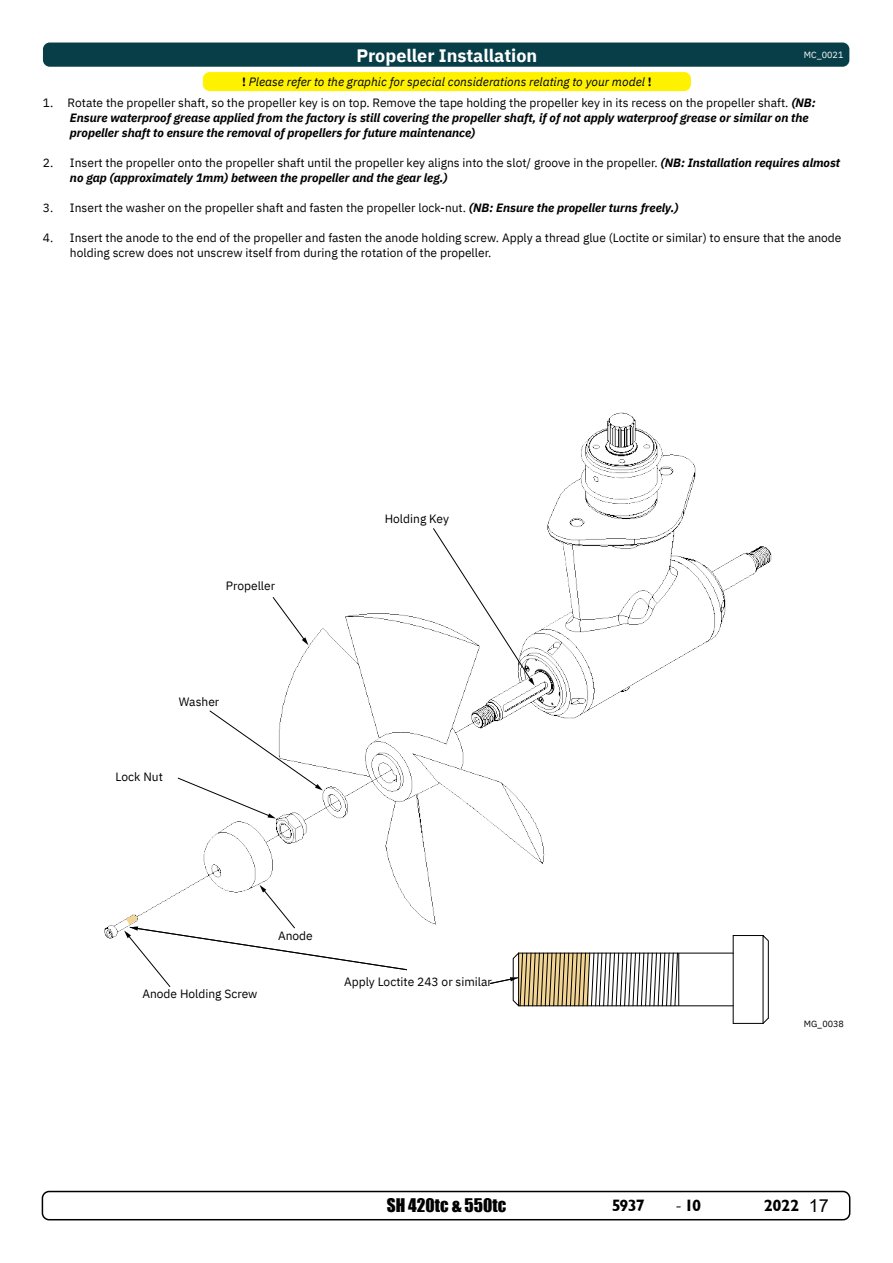
<style>
.page{position:relative;width:893px;height:1263px;background:#fff}
.page>*{position:absolute;margin:0;border:0;box-sizing:border-box;transform-origin:0 0}
.t1{font:700 18px "IBM Plex Sans";color:#fff}
.t2{font:17.25px "Impact";color:#000}
.t3{font:16.5px "Garrison Sans BOLD";letter-spacing:-.055em;color:#000}
.t4{font:12px/15px "IBM Plex Sans";color:#000}
.t5{font:italic 700 12px/15px "IBM Plex Sans";color:#000}
.t6{font:italic 12px "IBM Plex Sans";color:#000}
.t7{font:9px "IBM Plex Sans";color:#fff}
.t8{font:9px "IBM Plex Sans";color:#000}
.s1{font-weight:400;font-style:normal}
.s2{font-weight:700;font-style:italic}
.s3{font-weight:700;font-style:normal}
.s4{font-family:"Minion Pro";font-size:18px}
.s5{font-family:"Arial";font-size:18px}
</style>
<div class="page">
<div style="left:42px;top:1191px;width:808px;height:29px;border:2px solid #000;border-radius:7px"></div>
<div style="left:43px;top:43px;width:806px;height:24px;background:#083e48;border-radius:7px"></div>
<div style="left:203px;top:72px;width:488px;height:19px;background:#fff200;border-radius:7px"></div>
<img style="left:104px;top:412px;width:668px;height:612px">
<svg style="left:432px;top:528px;width:103px;height:158px"></svg>
<svg style="left:272px;top:596px;width:36px;height:49px"></svg>
<svg style="left:177px;top:710px;width:146px;height:108px"></svg>
<hr style="left:733px;top:935px;width:30px;height:1px;background:#000">
<hr style="left:733px;top:1023px;width:30px;height:1px;background:#000">
<hr style="left:519px;top:953px;width:214px;height:1px;background:#000">
<hr style="left:519px;top:1005px;width:214px;height:1px;background:#000">
<svg style="left:762px;top:934px;width:7px;height:90px"></svg>
<hr style="left:733px;top:935px;width:1px;height:88px;background:#000">
<svg style="left:489px;top:952px;width:189px;height:56px"></svg>
<hr style="left:678px;top:953px;width:1px;height:53px;background:#000">
<svg style="left:124px;top:885px;width:284px;height:102px"></svg>
<p class="t1" style="left:356px;top:41px;width:182px">Propeller Installation</p>
<p class="t5" style="left:70px;top:95px;width:747px;text-indent:-27px"><span class="s1">1. Rotate the propeller shaft, so the propeller key is on top. Remove the tape holding the propeller key in its recess on the propeller shaft.</span> (NB:<br>Ensure waterproof grease applied from the factory is still covering the propeller shaft, if of not apply waterproof grease or similar on the propeller shaft to ensure the removal of propellers for future maintenance)</p>
<p class="t4" style="left:70px;top:155px;width:772px;text-indent:-27px">2. Insert the propeller onto the propeller shaft until the propeller key aligns into the slot/ groove in the propeller. <span class="s2">(NB: Installation requires almost no gap (approximately 1mm) between the propeller and the gear leg.)</span></p>
<p class="t4" style="left:43px;top:200px;width:637px">3. Insert the washer on the propeller shaft and fasten the propeller lock-nut. <span class="s2">(NB: Ensure the propeller turns freely.)</span></p>
<p class="t4" style="left:70px;top:230px;width:773px;text-indent:-27px">4. Insert the anode to the end of the propeller and fasten the anode holding screw. Apply a thread glue (Loctite or similar) to ensure that the anode holding screw does not unscrew itself from during the rotation of the propeller.</p>
<p class="t7" style="left:804px;top:48px;width:41px">MC_0021</p>
<p class="t6" style="left:242px;top:73px;width:411px"><span class="s3">!</span> Please refer to the graphic for special considerations relating to your model <span class="s3">!</span></p>
<p class="t4" style="left:226px;top:577px;width:51px">Propeller</p>
<p class="t4" style="left:179px;top:693px;width:42px">Washer</p>
<p class="t4" style="left:116px;top:769px;width:49px">Lock Nut</p>
<p class="t4" style="left:385px;top:510px;width:66px">Holding Key</p>
<p class="t4" style="left:142px;top:986px;width:117px">Anode Holding Screw</p>
<p class="t4" style="left:278px;top:927px;width:36px">Anode</p>
<p class="t4" style="left:344px;top:973px;width:149px">Apply Loctite 243 or similar</p>
<p class="t8" style="left:804px;top:1017px;width:42px">MG_0038</p>
<h2 class="t2" style="left:387px;top:1192px;width:121px">SH 420tc &amp; 550tc</h2>
<h3 class="t3" style="left:612px;top:1196px;width:35px">5937</h3>
<h3 class="t3" style="left:675px;top:1196px;width:27px"><span class="s4">-</span> 10</h3>
<h3 class="t3" style="left:764px;top:1196px;width:66px">2022 <span class="s5">17</span></h3>
</div>
